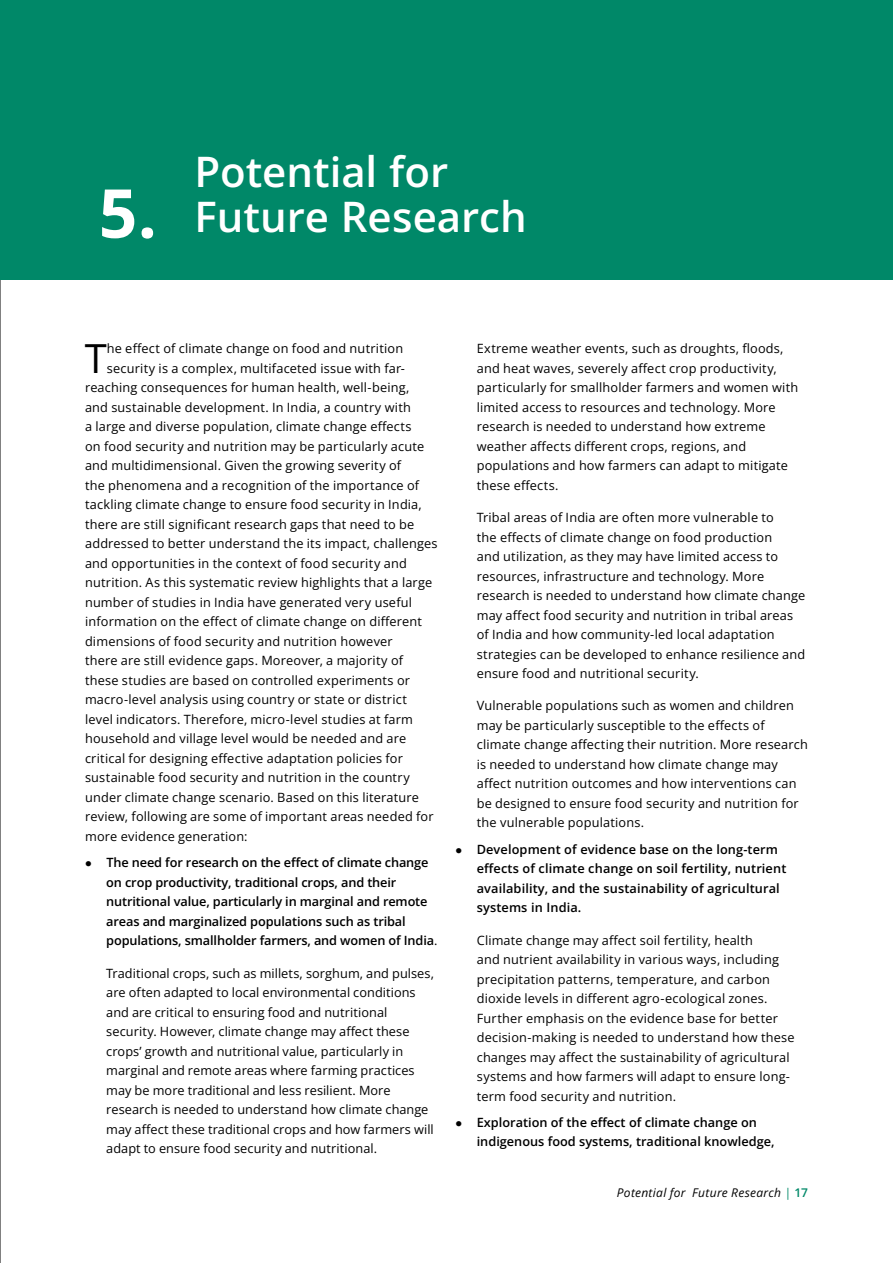
<style>
.page{position:relative;width:893px;height:1263px;background:#fff}
.page>*{position:absolute;margin:0;border:0;box-sizing:border-box;transform-origin:0 0}
.t1{font:700 67.5px "Open Sans";color:#fff}
.t2{font:600 42px/45px "Open Sans";color:#fff}
.t3{font:40.05px "Open Sans";color:#000}
.t4{font:12.75px/19.5px "Open Sans";letter-spacing:.015em;color:#000}
.t5{font:600 12.75px/19.5px "Open Sans";color:#000}
.t6{font:italic 12px "Open Sans";letter-spacing:.025em;color:#000}
.s1{font-weight:700;font-size:67.5px}
.s2{font-weight:400}
.s3{color:#008868}
.s4{font-weight:600;font-style:normal;color:#008868}
</style>
<div class="page">
<hr style="left:0;top:0;width:1px;height:1263px;background:#000">
<div style="left:0;top:0;width:893px;height:279px;background:#008868"></div>
<h2 class="t2" style="left:195px;top:148px;width:334px">Potential for<br>Future Research</h2>
<h2 class="t2" style="left:109px;top:200px;width:343px"><span class="s1">1</span> Introduction</h2>
<h1 class="t1" style="left:99px;top:167px;width:60px">5.</h1>
<h3 class="t3" style="left:85px;top:331px;width:24px">T</h3>
<p class="t4" style="left:107px;top:339px;width:298px">he effect of climate change on food and nutrition</p>
<p class="t4" style="left:107px;top:358px;width:300px">security is a complex, multifaceted issue with far-</p>
<p class="t4" style="left:85px;top:378px;width:326px">reaching consequences for human health, well-being,</p>
<p class="t4" style="left:85px;top:397px;width:327px">and sustainable development. In India, a country with</p>
<p class="t4" style="left:85px;top:417px;width:328px">a large and diverse population, climate change effects</p>
<p class="t4" style="left:85px;top:436px;width:341px">on food security and nutrition may be particularly acute</p>
<p class="t4" style="left:85px;top:456px;width:318px">and multidimensional. Given the growing severity of</p>
<p class="t4" style="left:85px;top:475px;width:336px">the phenomena and a recognition of the importance of</p>
<p class="t4" style="left:85px;top:495px;width:338px">tackling climate change to ensure food security in India,</p>
<p class="t4" style="left:85px;top:514px;width:331px">there are still significant research gaps that need to be</p>
<p class="t4" style="left:85px;top:534px;width:354px">addressed to better understand the its impact, challenges</p>
<p class="t4" style="left:85px;top:553px;width:323px">and opportunities in the context of food security and</p>
<p class="t4" style="left:85px;top:573px;width:349px">nutrition. As this systematic review highlights that a large</p>
<p class="t4" style="left:85px;top:592px;width:329px">number of studies in India have generated very useful</p>
<p class="t4" style="left:85px;top:612px;width:339px">information on the effect of climate change on different</p>
<p class="t4" style="left:85px;top:631px;width:309px">dimensions of food security and nutrition however</p>
<p class="t4" style="left:85px;top:651px;width:320px">there are still evidence gaps. Moreover, a majority of</p>
<p class="t4" style="left:85px;top:670px;width:327px">these studies are based on controlled experiments or</p>
<p class="t4" style="left:85px;top:690px;width:323px">macro-level analysis using country or state or district</p>
<p class="t4" style="left:85px;top:709px;width:329px">level indicators. Therefore, micro-level studies at farm</p>
<p class="t4" style="left:85px;top:729px;width:323px">household and village level would be needed and are</p>
<p class="t4" style="left:85px;top:748px;width:319px">critical for designing effective adaptation policies for</p>
<p class="t4" style="left:85px;top:768px;width:326px">sustainable food security and nutrition in the country</p>
<p class="t4" style="left:85px;top:787px;width:335px">under climate change scenario. Based on this literature</p>
<p class="t4" style="left:85px;top:807px;width:350px">review, following are some of important areas needed for</p>
<p class="t4" style="left:85px;top:826px;width:164px">more evidence generation:</p>
<p class="t5" style="left:106px;top:852px;width:333px">The need for research on the effect of climate change on crop productivity, traditional crops, and their nutritional value, particularly in marginal and remote areas and marginalized populations such as tribal populations, smallholder farmers, and women of India<span class="s2">.</span></p>
<p class="t4" style="left:106px;top:963px;width:329px">Traditional crops, such as millets, sorghum, and pulses, are often adapted to local environmental conditions and are critical to ensuring food and nutritional security. However, climate change may affect these crops’ growth and nutritional value, particularly in marginal and remote areas where farming practices may be more traditional and less resilient. More research is needed to understand how climate change may affect these traditional crops and how farmers will adapt to ensure food security and nutritional.</p>
<p class="t4" style="left:477px;top:339px;width:323px">Extreme weather events, such as droughts, floods, and heat waves, severely affect crop productivity, particularly for smallholder farmers and women with limited access to resources and technology. More research is needed to understand how extreme weather affects different crops, regions, and populations and how farmers can adapt to mitigate these effects.</p>
<p class="t4" style="left:477px;top:507px;width:330px">Tribal areas of India are often more vulnerable to<br>the effects of climate change on food production<br>and utilization, as they may have limited access to resources, infrastructure and technology. More research is needed to understand how climate change may affect food security and nutrition in tribal areas of India and how community-led local adaptation strategies can be developed to enhance resilience and ensure food and nutritional security.</p>
<p class="t4" style="left:477px;top:696px;width:333px">Vulnerable populations such as women and children may be particularly susceptible to the effects of climate change affecting their nutrition. More research is needed to understand how climate change may affect nutrition outcomes and how interventions can be designed to ensure food security and nutrition for the vulnerable populations.</p>
<p class="t5" style="left:477px;top:839px;width:311px">Development of evidence base on the long-term effects of climate change on soil fertility, nutrient availability, and the sustainability of agricultural systems in India.</p>
<p class="t4" style="left:477px;top:930px;width:319px">Climate change may affect soil fertility, health<br>and nutrient availability in various ways, including precipitation patterns, temperature, and carbon dioxide levels in different agro-ecological zones.<br>Further emphasis on the evidence base for better decision-making is needed to understand how these changes may affect the sustainability of agricultural systems and how farmers will adapt to ensure long&shy;term food security and nutrition.</p>
<p class="t5" style="left:477px;top:1112px;width:299px">Exploration of the effect of climate change on indigenous food systems, traditional knowledge,</p>
<p class="t6" style="left:617px;top:1184px;width:193px">Potential for Future Research <span class="s3">|</span> <span class="s4">17</span></p>
</div>
